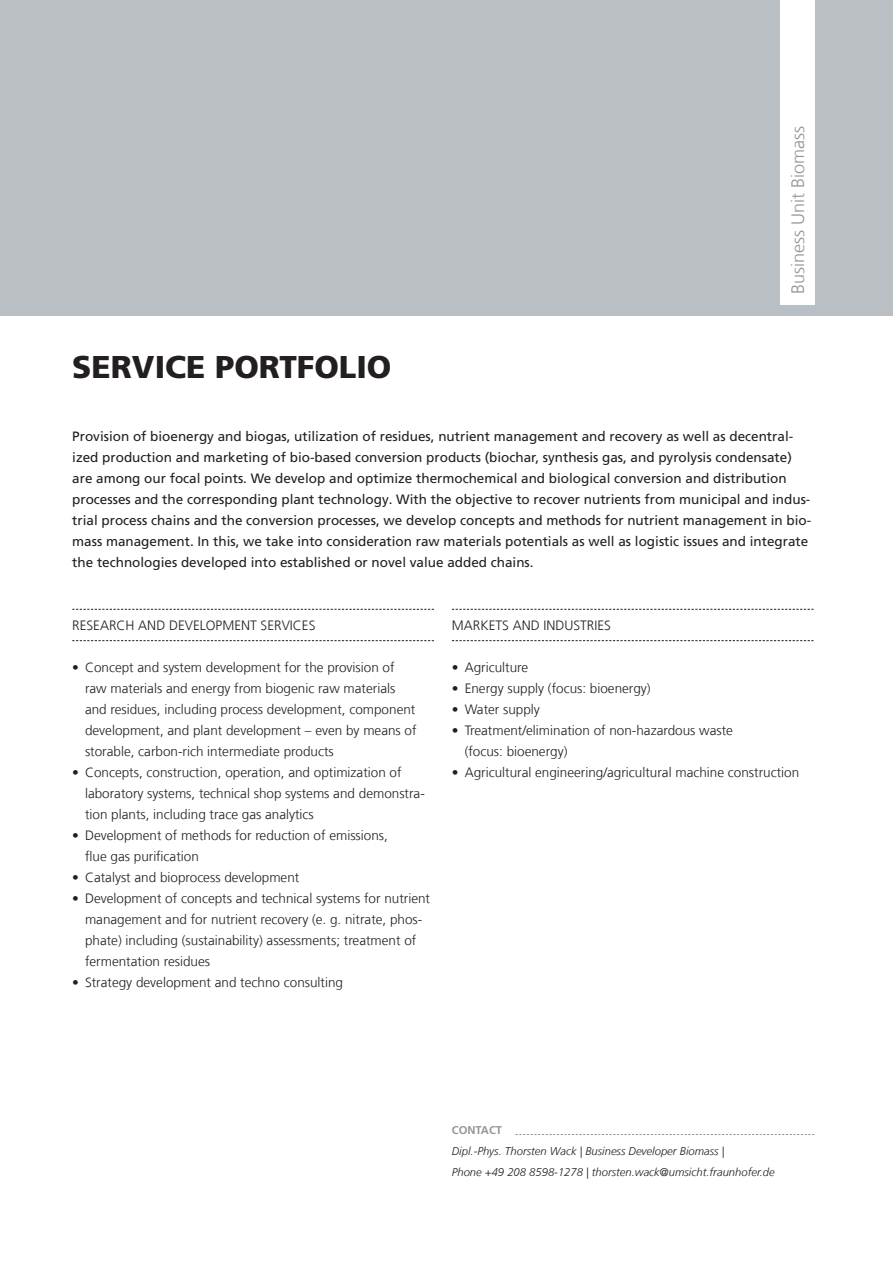
<style>
.page{position:relative;width:893px;height:1263px;background:#fff}
.page>*{position:absolute;margin:0;border:0;box-sizing:border-box;transform-origin:0 0}
.t1{font:900 31.5px "Frutiger LT Com";color:#231f20}
.t2{font:300 18px "Frutiger LT Com";color:#939598}
.t3{font:300 13.5px/21px "Frutiger LT Com";color:#231f20}
.t4{font:13.5px/21px "Frutiger LT Com";color:#231f20}
.t5{font:italic 300 11.25px/21px "Frutiger LT Com";color:#231f20}
.t6{font:700 11.25px "Frutiger LT Com";color:#939598}
</style>
<div class="page">
<div style="left:0;top:0;width:893px;height:315px;background:#babfc3"></div>
<div style="left:780px;top:0;width:34px;height:304px;background:#fff"></div>
<svg style="left:516px;top:1134px;width:298px;height:1px"></svg>
<svg style="left:72px;top:609px;width:362px;height:1px"></svg>
<svg style="left:72px;top:640px;width:362px;height:1px"></svg>
<svg style="left:452px;top:609px;width:361px;height:1px"></svg>
<svg style="left:452px;top:640px;width:361px;height:1px"></svg>
<h1 class="t1" style="left:72px;top:348px;width:321px">SERVICE PORTFOLIO</h1>
<h2 class="t2" style="left:787px;top:294px;width:170px;rotate:-90deg">Business Unit Biomass</h2>
<p class="t4" style="left:72px;top:426px;width:740px">Provision of bioenergy and biogas, utilization of residues, nutrient management and recovery as well as decentral&shy;ized production and marketing of bio-based conversion products (biochar, synthesis gas, and pyrolysis condensate) are among our focal points. We develop and optimize thermochemical and biological conversion and distribution processes and the corresponding plant technology. With the objective to recover nutrients from municipal and indus&shy;trial process chains and the conversion processes, we develop concepts and methods for nutrient management in bio&shy;mass management. In this, we take into consideration raw materials potentials as well as logistic issues and integrate the technologies developed into established or novel value added chains.</p>
<p class="t3" style="left:72px;top:615px;width:245px">RESEARCH AND DEVELOPMENT SERVICES</p>
<p class="t3" style="left:85px;top:657px;width:333px;text-indent:-13px">• Concept and system development for the provision of raw materials and energy from biogenic raw materials and residues, including process development, component development, and plant development – even by means of storable, carbon-rich intermediate products</p>
<p class="t3" style="left:85px;top:762px;width:341px;text-indent:-13px">• Concepts, construction, operation, and optimization of laboratory systems, technical shop systems and demonstra&shy;tion plants, including trace gas analytics</p>
<p class="t3" style="left:85px;top:825px;width:304px;text-indent:-13px">• Development of methods for reduction of emissions, flue gas purification</p>
<p class="t3" style="left:72px;top:867px;width:229px">• Catalyst and bioprocess development</p>
<p class="t3" style="left:85px;top:888px;width:347px;text-indent:-13px">• Development of concepts and technical systems for nutrient management and for nutrient recovery (e. g. nitrate, phos&shy;phate) including (sustainability) assessments; treatment of fermentation residues</p>
<p class="t3" style="left:72px;top:972px;width:272px">• Strategy development and techno consulting</p>
<p class="t3" style="left:452px;top:615px;width:161px">MARKETS AND INDUSTRIES</p>
<p class="t3" style="left:452px;top:657px;width:78px">• Agriculture</p>
<p class="t3" style="left:452px;top:678px;width:200px">• Energy supply (focus: bioenergy)</p>
<p class="t3" style="left:452px;top:699px;width:90px">• Water supply</p>
<p class="t3" style="left:465px;top:720px;width:270px;text-indent:-13px">• Treatment/elimination of non-hazardous waste (focus: bioenergy)</p>
<p class="t3" style="left:452px;top:762px;width:349px">• Agricultural engineering/agricultural machine construction</p>
<p class="t6" style="left:452px;top:1124px;width:52px">CONTACT</p>
<p class="t5" style="left:452px;top:1141px;width:324px">Dipl.-Phys. Thorsten Wack | Business Developer Biomass |<br>Phone +49 208 8598-1278 | thorsten.wack@umsicht.fraunhofer.de</p>
</div>
